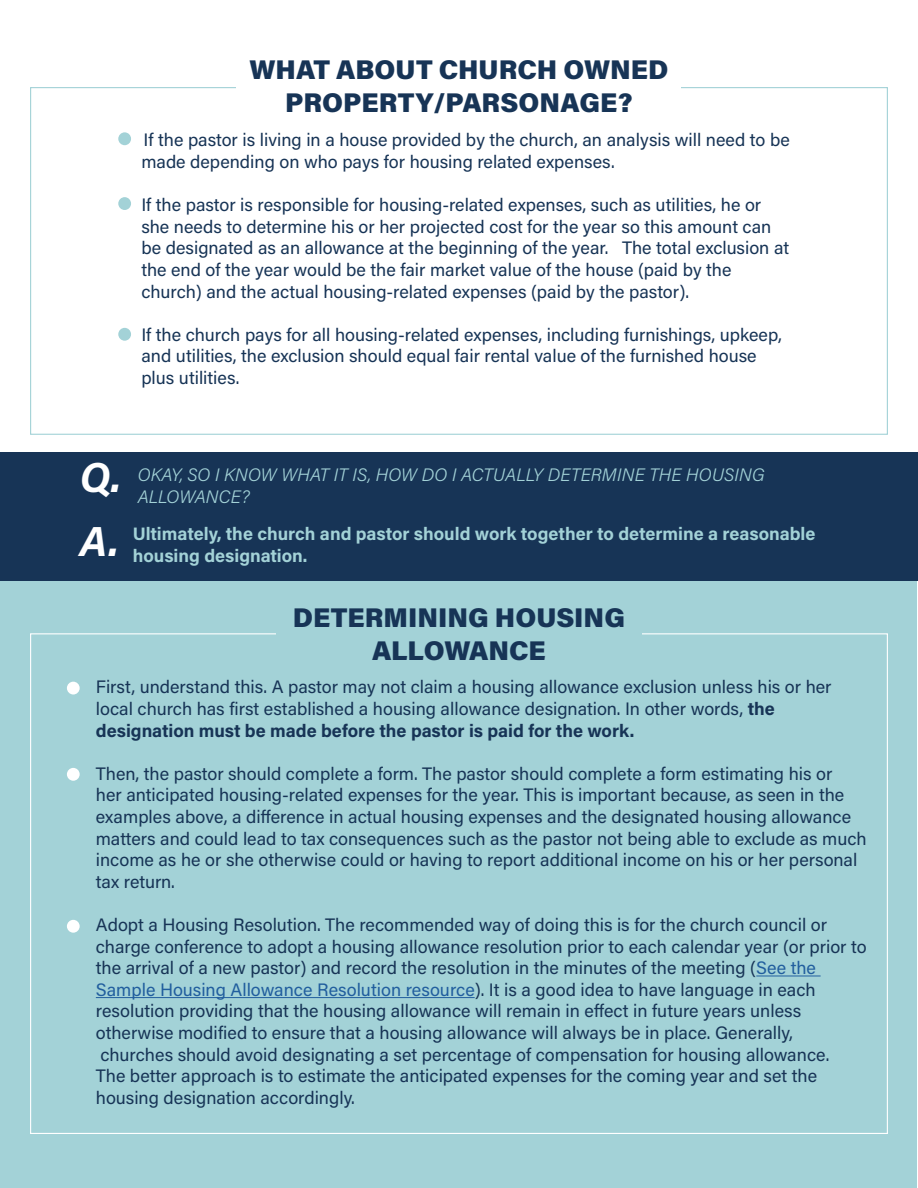
<style>
.page{position:relative;width:918px;height:1188px;background:#fff}
.page>*{position:absolute;margin:0;border:0;box-sizing:border-box;transform-origin:0 0}
.t1{font:italic 700 42px/64.2px "Acumin Pro";color:#fff}
.t2{font:900 27px/32.4px "Acumin Pro";color:#173456;text-align:center}
.t3{font:18px/21.6px "Acumin Pro";color:#173456}
.t4{font:700 18px/21.6px "Acumin Pro";color:#a3d2d7}
.t5{font:italic 300 18px/21.6px "Acumin Pro";letter-spacing:.01em;color:#a3d2d7}
.s1{font-weight:700}
.s2{color:#215e9e}
</style>
<div class="page">
<div style="left:1px;top:551px;width:916px;height:637px;background:#a3d2d7"></div>
<div style="left:0;top:452px;width:918px;height:128px;background:#173456"></div>
<div style="left:118px;top:197px;width:13px;height:13px;background:#a3d2d7;border-radius:50%"></div>
<div style="left:118px;top:328px;width:13px;height:13px;background:#a3d2d7;border-radius:50%"></div>
<div style="left:118px;top:132px;width:13px;height:13px;background:#a3d2d7;border-radius:50%"></div>
<hr style="left:756px;top:976px;width:65px;height:1px;background:#215e9e">
<hr style="left:96px;top:997px;width:379px;height:1px;background:#215e9e">
<div style="left:67px;top:682px;width:13px;height:13px;background:#fff;border-radius:50%"></div>
<div style="left:67px;top:768px;width:13px;height:13px;background:#fff;border-radius:50%"></div>
<div style="left:67px;top:920px;width:13px;height:13px;background:#fff;border-radius:50%"></div>
<h2 class="t2" style="left:250px;top:53px;width:420px">WHAT ABOUT CHURCH OWNED<br>PROPERTY/PARSONAGE?</h2>
<p class="t3" style="left:141px;top:129px;width:650px">If the pastor is living in a house provided by the church, an analysis will need to be made depending on who pays for housing related expenses.</p>
<p class="t3" style="left:141px;top:193px;width:649px">If the pastor is responsible for housing-related expenses, such as utilities, he or she needs to determine his or her projected cost for the year so this amount can be designated as an allowance at the beginning of the year. The total exclusion at the end of the year would be the fair market value of the house (paid by the church) and the actual housing-related expenses (paid by the pastor).</p>
<p class="t3" style="left:141px;top:323px;width:642px">If the church pays for all housing-related expenses, including furnishings, upkeep, and utilities, the exclusion should equal fair rental value of the furnished house plus utilities.</p>
<h1 class="t1" style="left:80px;top:443px;width:43px">Q.<br>A.</h1>
<p class="t5" style="left:138px;top:463px;width:628px">OKAY, SO I KNOW WHAT IT IS, HOW DO I ACTUALLY DETERMINE THE HOUSING<br>ALLOWANCE?</p>
<p class="t4" style="left:133px;top:522px;width:684px">Ultimately, the church and pastor should work together to determine a reasonable housing designation.</p>
<h2 class="t2" style="left:293px;top:600px;width:334px">DETERMINING HOUSING<br>ALLOWANCE</h2>
<p class="t3" style="left:96px;top:676px;width:737px">First, understand this. A pastor may not claim a housing allowance exclusion unless his or her local church has first established a housing allowance designation. In other words, <span class="s1">the designation must be made before the pastor is paid for the work.</span></p>
<p class="t3" style="left:96px;top:762px;width:772px">Then, the pastor should complete a form. The pastor should complete a form estimating his or<br>her anticipated housing-related expenses for the year. This is important because, as seen in the examples above, a difference in actual housing expenses and the designated housing allowance matters and could lead to tax consequences such as the pastor not being able to exclude as much income as he or she otherwise could or having to report additional income on his or her personal tax return.</p>
<p class="t3" style="left:96px;top:913px;width:772px">Adopt a Housing Resolution. The recommended way of doing this is for the church council or charge conference to adopt a housing allowance resolution prior to each calendar year (or prior to the arrival of a new pastor) and record the resolution in the minutes of the meeting (<span class="s2">See the Sample Housing Allowance Resolution resource</span>). It is a good idea to have language in each resolution providing that the housing allowance will remain in effect in future years unless otherwise modified to ensure that a housing allowance will always be in place. Generally, churches should avoid designating a set percentage of compensation for housing allowance.<br>The better approach is to estimate the anticipated expenses for the coming year and set the housing designation accordingly.</p>
</div>
